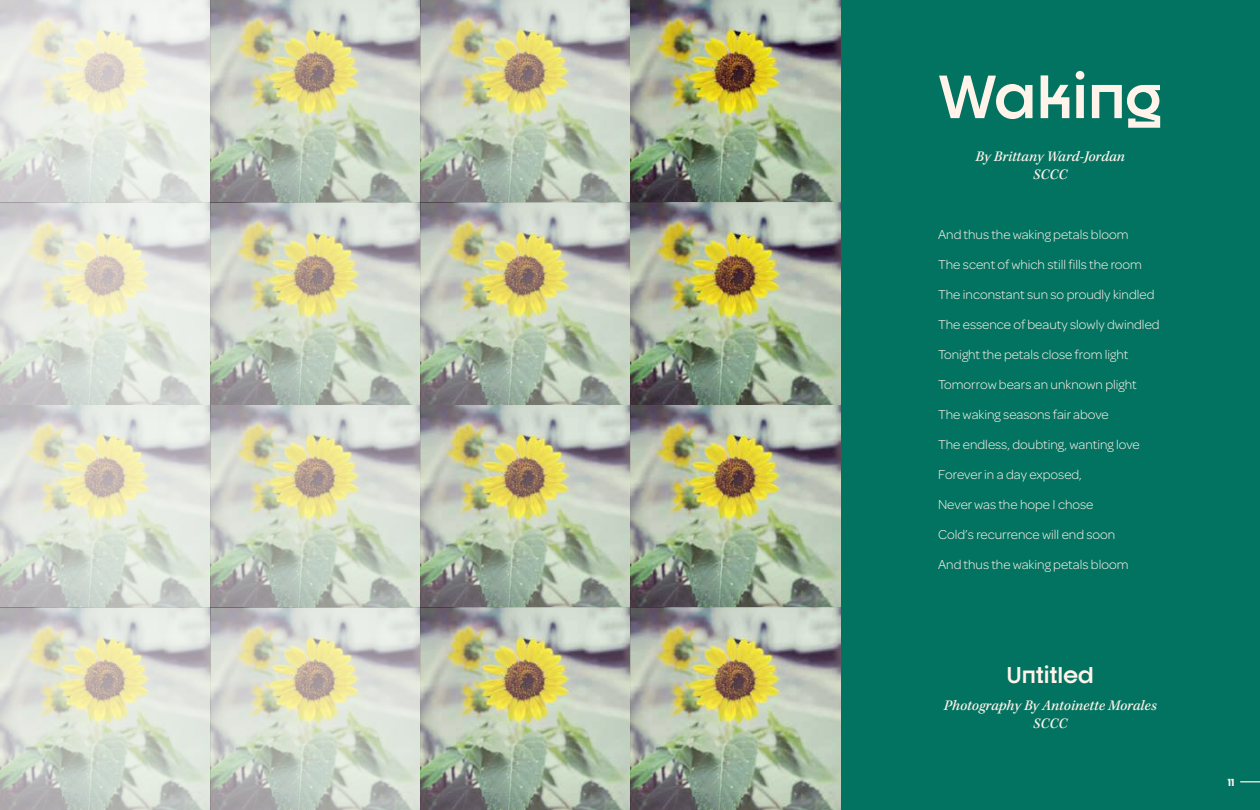
<style>
.page{position:relative;width:1260px;height:810px;background:#fff}
.page>*{position:absolute;margin:0;border:0;box-sizing:border-box;transform-origin:0 0}
.t1{font:700 60px "Dystopian";color:#fff3ea}
.t2{font:700 22.5px "Dystopian";color:#fff3ea}
.t3{font:italic 500 15px/18px "Kepler Std";color:#fff3ea;text-align:center}
.t4{font:300 13.75px/30px "Omnes";color:#fff3ea}
.t5{font:900 10px "Dystopian";color:#fff3ea}
</style>
<div class="page">
<div style="left:841px;top:0;width:419px;height:810px;background:#037361"></div>
<img style="left:0;top:0;width:841px;height:810px">
<svg style="left:1240px;top:781px;width:20px;height:1px"></svg>
<h1 class="t1" style="left:937px;top:59px;width:227px">Waking</h1>
<p class="t3" style="left:976px;top:147px;width:151px">By Brittany Ward-Jordan<br>SCCC</p>
<p class="t4" style="left:938px;top:219px;width:223px">And thus the waking petals bloom<br>The scent of which still fills the room<br>The inconstant sun so proudly kindled<br>The essence of beauty slowly dwindled<br>Tonight the petals close from light<br>Tomorrow bears an unknown plight<br>The waking seasons fair above<br>The endless, doubting, wanting love<br>Forever in a day exposed,<br>Never was the hope I chose<br>Cold’s recurrence will end soon<br>And thus the waking petals bloom</p>
<h2 class="t2" style="left:1007px;top:661px;width:89px">Untitled</h2>
<p class="t3" style="left:944px;top:697px;width:214px">Photography By Antoinette Morales<br>SCCC</p>
<p class="t5" style="left:1228px;top:776px;width:8px">11</p>
</div>
